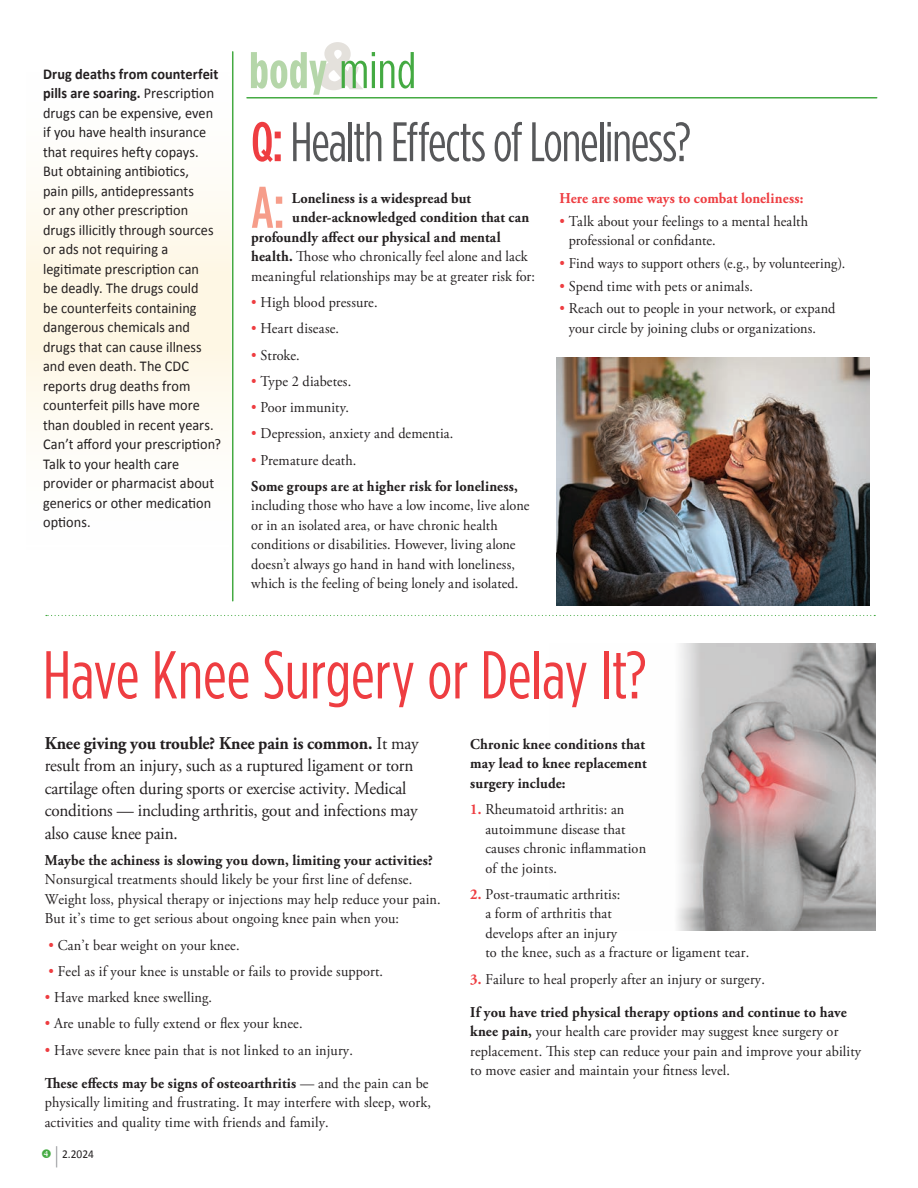
<style>
.page{position:relative;width:918px;height:1188px;background:#fff}
.page>*{position:absolute;margin:0;border:0;box-sizing:border-box;transform-origin:0 0}
.MainHeadline_HOPE{font:67.5px "Gotham Condensed";color:#ee3d41}
.t1{font:500 58.5px "Gotham Condensed";color:#f69d8a;scale:.95 1}
.t2{font:55.5px "Gotham Condensed";letter-spacing:-.02em;color:#57585a;scale:.95 1}
.MainHeadline_HOPE-2{font:700 51px "Gotham Condensed";color:#b5d6a9}
.t3{font:18px/22.5px "Adobe Garamond Pro";letter-spacing:-.01em;color:#231f20;scale:.95 1}
.t4{font:15px/19.5px "Adobe Garamond Pro";letter-spacing:.01em;color:#231f20;scale:.95 1}
.t5{font:15px/19.5px "Calibri";letter-spacing:.005em;color:#231f20;scale:.95 1}
.t6{font:700 15px/19.5px "Adobe Garamond Pro";letter-spacing:.01em;color:#231f20;text-align:justify;scale:.95 1}
.t7{font:15px "Adobe Garamond Pro";letter-spacing:.01em;color:#231f20;scale:.93 1}
.t8{font:700 15px "Adobe Garamond Pro";letter-spacing:.01em;color:#ee3d41;scale:.95 1}
.Main_Body_Text_HOPE__Sans_Serif{font:12px "Calibri";color:#231f20;scale:.95 1}
.s1{font-weight:700}
.s2{font-weight:400;color:#44aa42}
.s3{font-weight:500;color:#ee3d41}
.s4{color:#ee3d41}
.s5{font-weight:700;color:#ee3d41}
.s6{font-size:24px;color:#8a8c8f}
</style>
<div class="page">
<hr style="left:247px;top:97px;width:630px;height:2px;background:#44aa42">
<hr style="left:232px;top:52px;width:1px;height:549px;background:#44aa42">
<svg style="left:46px;top:615px;width:829px;height:1px"></svg>
<img style="left:677px;top:643px;width:199px;height:288px">
<svg style="left:26px;top:191px;width:205px;height:241px;fill:#fef8e9"></svg>
<svg style="left:318px;top:42px;width:45px;height:48px"></svg>
<img style="left:556px;top:358px;width:314px;height:247px">
<p class="t5" style="left:43px;top:63px;width:189px"><span class="s1">Drug deaths from counterfeit pills are soaring.</span> Prescription drugs can be expensive, even if you have health insurance that requires hefty copays.<br>But obtaining antibiotics,<br>pain pills, antidepressants<br>or any other prescription drugs illicitly through sources or ads not requiring a legitimate prescription can<br>be deadly. The drugs could<br>be counterfeits containing dangerous chemicals and drugs that can cause illness and even death. The CDC reports drug deaths from counterfeit pills have more than doubled in recent years.<br>Can’t afford your prescription?<br>Talk to your health care provider or pharmacist about generics or other medication options.</p>
<p class="MainHeadline_HOPE-2" style="left:249px;top:40px;width:168px">body <span class="s2">mind</span></p>
<p class="t2" style="left:251px;top:110px;width:464px"><span class="s3">Q:</span> Health Effects of Loneliness?</p>
<p class="t1" style="left:251px;top:173px;width:37px">A:</p>
<p class="t6" style="left:292px;top:189px;width:190px">Loneliness is a widespread but</p>
<p class="t6" style="left:292px;top:208px;width:251px">under-acknowledged condition that can</p>
<p class="t6" style="left:251px;top:228px;width:264px">profoundly affect our physical and mental</p>
<p class="t4" style="left:251px;top:247px;width:293px"><span class="s1">health.</span> Those who chronically feel alone and lack</p>
<p class="t4" style="left:251px;top:267px;width:300px">meaningful relationships may be at greater risk for:</p>
<p class="t4" style="left:251px;top:293px;width:134px"><span class="s4">•</span> High blood pressure.</p>
<p class="t4" style="left:251px;top:319px;width:94px"><span class="s4">•</span> Heart disease.</p>
<p class="t4" style="left:251px;top:346px;width:53px"><span class="s4">•</span> Stroke.</p>
<p class="t4" style="left:251px;top:372px;width:107px"><span class="s4">•</span> Type 2 diabetes.</p>
<p class="t4" style="left:251px;top:398px;width:104px"><span class="s4">•</span> Poor immunity.</p>
<p class="t4" style="left:251px;top:424px;width:214px"><span class="s4">•</span> Depression, anxiety and dementia.</p>
<p class="t4" style="left:251px;top:451px;width:112px"><span class="s4">•</span> Premature death.</p>
<p class="t4" style="left:251px;top:477px;width:294px"><span class="s1">Some groups are at higher risk for loneliness, </span>including those who have a low income, live alone or in an isolated area, or have chronic health conditions or disabilities. However, living alone doesn’t always go hand in hand with loneliness, which is the feeling of being lonely and isolated.</p>
<p class="t8" style="left:559px;top:189px;width:258px">Here are some ways to combat loneliness:</p>
<p class="t4" style="left:569px;top:212px;width:254px;text-indent:-9px"><span class="s4">•</span> Talk about your feelings to a mental health professional or confidante.</p>
<p class="t7" style="left:559px;top:254px;width:309px"><span class="s4">•</span> Find ways to support others (e.g., by volunteering).</p>
<p class="t4" style="left:559px;top:277px;width:205px"><span class="s4">•</span> Spend time with pets or animals.</p>
<p class="t4" style="left:569px;top:299px;width:282px;text-indent:-9px"><span class="s4">•</span> Reach out to people in your network, or expand your circle by joining clubs or organizations.</p>
<p class="MainHeadline_HOPE" style="left:43px;top:636px;width:605px">Have Knee Surgery or Delay It?</p>
<p class="t3" style="left:45px;top:732px;width:395px"><span class="s1">Knee giving you trouble? Knee pain is common.</span> It may result from an injury, such as a ruptured ligament or torn cartilage often during sports or exercise activity. Medical conditions — including arthritis, gout and infections may also cause knee pain.</p>
<p class="t4" style="left:45px;top:851px;width:418px"><span class="s1">Maybe the achiness is slowing you down, limiting your activities?<br></span>Nonsurgical treatments should likely be your first line of defense.<br>Weight loss, physical therapy or injections may help reduce your pain.<br>But it’s time to get serious about ongoing knee pain when you:</p>
<p class="t4" style="left:48px;top:936px;width:203px"><span class="s4">•</span> Can’t bear weight on your knee.</p>
<p class="t4" style="left:48px;top:962px;width:354px"><span class="s4">•</span> Feel as if your knee is unstable or fails to provide support.</p>
<p class="t4" style="left:45px;top:988px;width:178px"><span class="s4">•</span> Have marked knee swelling.</p>
<p class="t4" style="left:45px;top:1014px;width:273px"><span class="s4">•</span> Are unable to fully extend or flex your knee.</p>
<p class="t4" style="left:45px;top:1041px;width:326px"><span class="s4">•</span> Have severe knee pain that is not linked to an injury.</p>
<p class="t4" style="left:45px;top:1074px;width:408px"><span class="s1">These effects may be signs of osteoarthritis</span> — and the pain can be physically limiting and frustrating. It may interfere with sleep, work, activities and quality time with friends and family.</p>
<p class="t6" style="left:470px;top:735px;width:187px">Chronic knee conditions that may lead to knee replacement surgery include:</p>
<p class="t4" style="left:485px;top:800px;width:171px;text-indent:-15px"><span class="s5">1.</span> Rheumatoid arthritis: an autoimmune disease that causes chronic inflammation of the joints.</p>
<p class="t4" style="left:485px;top:885px;width:279px;text-indent:-15px"><span class="s5">2.</span> Post-traumatic arthritis:<br>a form of arthritis that<br>develops after an injury<br>to the knee, such as a fracture or ligament tear.</p>
<p class="t4" style="left:470px;top:970px;width:312px"><span class="s5">3.</span> Failure to heal properly after an injury or surgery.</p>
<p class="t4" style="left:470px;top:1003px;width:413px"><span class="s1">If you have tried physical therapy options and continue to have knee pain,</span> your health care provider may suggest knee surgery or replacement. This step can reduce your pain and improve your ability to move easier and maintain your fitness level.</p>
<p class="Main_Body_Text_HOPE__Sans_Serif" style="left:54px;top:1147px;width:43px"><span class="s6">|</span> 2.2024</p>
</div>
